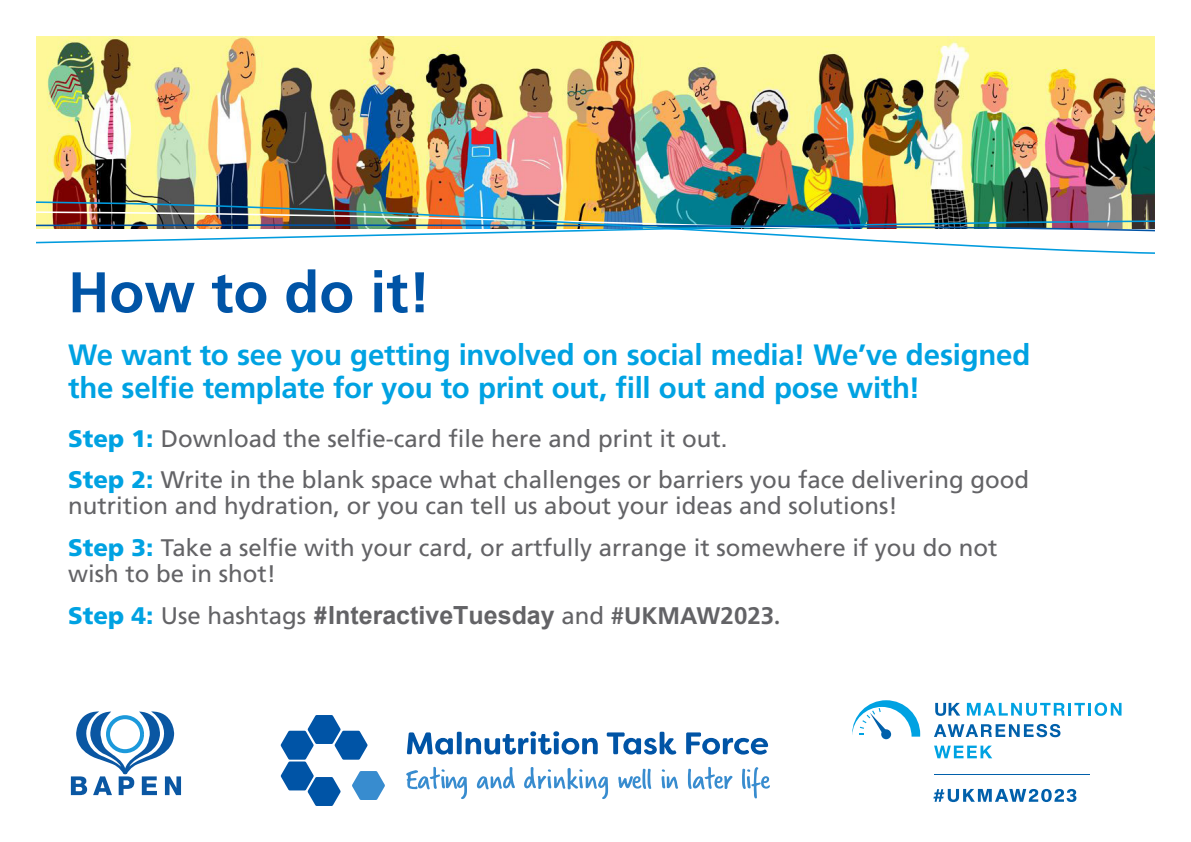
<style>
.page{position:relative;width:1191px;height:842px;background:#fff}
.page>*{position:absolute;margin:0;border:0;box-sizing:border-box;transform-origin:0 0}
.heading{font:700 57.2px "Frutiger LT Pro";color:#0054a6}
.t1{font:700 29.4px/33.6px "Frutiger LT Pro";letter-spacing:-.01em;color:#00a2e2}
.t2{font:700 25px "Arial";color:#636366}
.t3{font:24px/41.3px "Frutiger LT Pro";color:#636366}
.s1{font-weight:900;color:#00a2e2}
.s2{font-family:"Frutiger LT Pro";font-weight:900;font-size:24px;color:#00a2e2}
.s3{font-family:"Frutiger LT Pro";font-weight:400;font-size:24px}
.s4{font-family:"Frutiger LT Pro";font-weight:900}
.s5{font-family:"Frutiger LT Pro";font-size:24px}
.s6{font-family:"Minion Pro";font-size:24px}
</style>
<div class="page">
<img style="left:37px;top:37px;width:1117px;height:158px">
<img style="left:37px;top:195px;width:1117px;height:59px">
<svg style="left:71px;top:711px;width:110px;height:84px"></svg>
<svg style="left:281px;top:715px;width:104px;height:90px"></svg>
<svg style="left:407px;top:732px;width:46px;height:23px"></svg>
<hr style="left:457px;top:732px;width:4px;height:22px;background:#0054a6;border-radius:2px">
<svg style="left:465px;top:731px;width:133px;height:24px"></svg>
<svg style="left:607px;top:732px;width:69px;height:23px"></svg>
<svg style="left:686px;top:732px;width:82px;height:23px"></svg>
<svg style="left:406px;top:767px;width:61px;height:32px"></svg>
<svg style="left:477px;top:767px;width:38px;height:22px"></svg>
<svg style="left:524px;top:767px;width:84px;height:32px"></svg>
<svg style="left:618px;top:769px;width:33px;height:20px"></svg>
<svg style="left:661px;top:769px;width:17px;height:20px"></svg>
<svg style="left:688px;top:767px;width:44px;height:22px"></svg>
<svg style="left:742px;top:767px;width:28px;height:31px"></svg>
<svg style="left:967px;top:702px;width:154px;height:14px"></svg>
<svg style="left:934px;top:724px;width:126px;height:13px"></svg>
<svg style="left:934px;top:746px;width:58px;height:12px"></svg>
<svg style="left:881px;top:729px;width:10px;height:10px"></svg>
<svg style="left:852px;top:700px;width:68px;height:37px"></svg>
<svg style="left:935px;top:703px;width:25px;height:13px"></svg>
<hr style="left:934px;top:774px;width:156px;height:1px;background:#0160ab">
<svg style="left:933px;top:789px;width:143px;height:13px"></svg>
<p class="heading" style="left:68px;top:258px;width:364px">How to do it!</p>
<p class="t1" style="left:68px;top:337px;width:964px">We want to see you getting involved on social media! We’ve designed the selfie template for you to print out, fill out and pose with!</p>
<p class="t3" style="left:68px;top:418px;width:962px"><span class="s1">Step 1:</span> Download the selfie-card file here and print it out.<br><span class="s1">Step 2:</span> Write in the blank space what challenges or barriers you face delivering good</p>
<p class="t3" style="left:68px;top:485px;width:930px">nutrition and hydration, or you can tell us about your ideas and solutions!<br><span class="s1">Step 3:</span> Take a selfie with your card, or artfully arrange it somewhere if you do not</p>
<p class="t3" style="left:68px;top:553px;width:210px">wish to be in shot!</p>
<p class="t2" style="left:68px;top:597px;width:713px"><span class="s2">Step 4:</span> <span class="s3">Use hashtags</span> <span class="s4">#</span>InteractiveTuesday <span class="s3">and</span> <span class="s5">#UKMAW2023</span><span class="s6">.</span></p>
</div>
